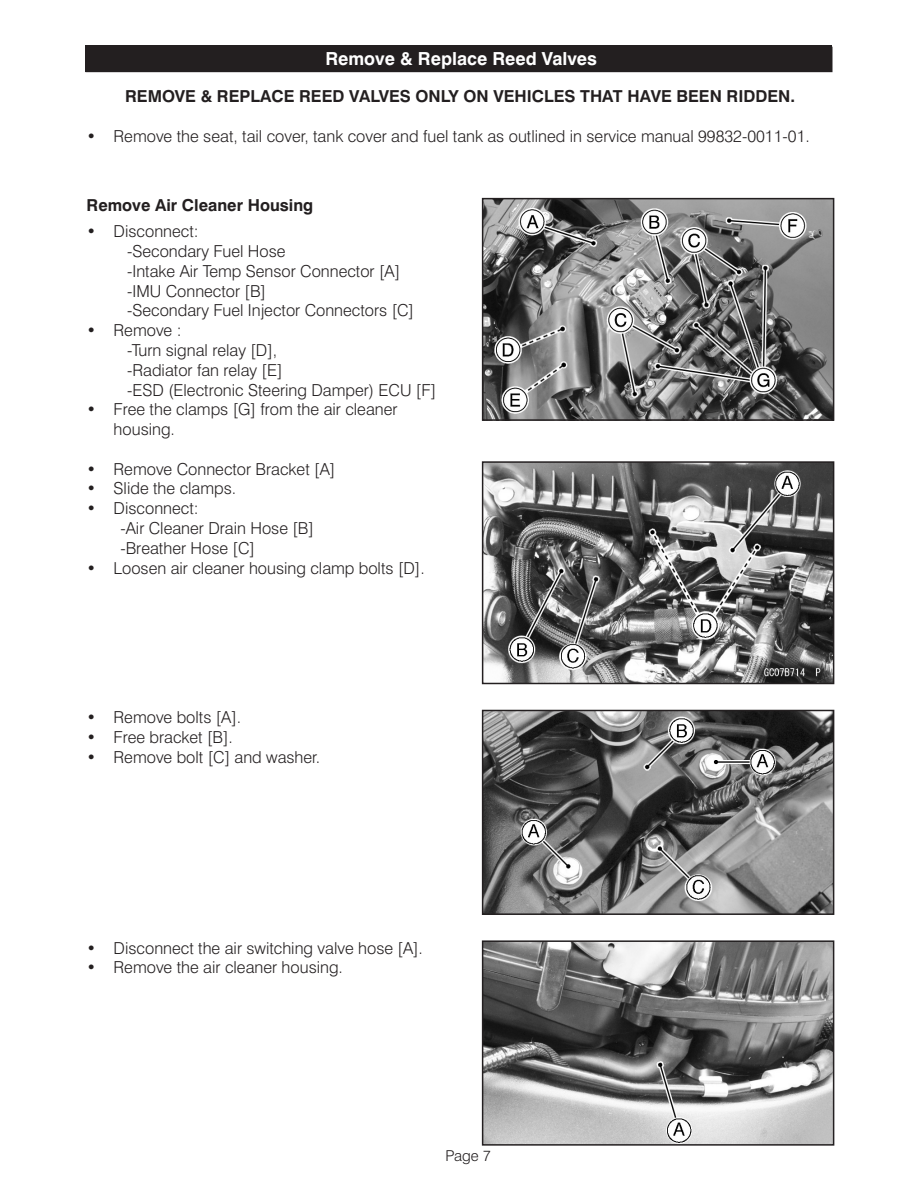
<style>
.page{position:relative;width:918px;height:1188px;background:#fff}
.page>*{position:absolute;margin:0;border:0;box-sizing:border-box;transform-origin:0 0}
.SUBHEAD_Center{font:700 18px "Swiss 721 BT";color:#fff}
.Body_Text_ls{font:300 16.5px/19.8px "Swiss 721 BT";color:#231f20}
.Body_Text_ls-2{font:700 16.5px "Swiss 721 BT";color:#231f20}
.t1{font:300 15px "Swiss 721 BT";color:#231f20}
</style>
<div class="page">
<div style="left:86px;top:45px;width:746px;height:26px;background:#231f20"></div>
<div style="left:86px;top:47px;width:746px;height:25px;background:#231f20"></div>
<img style="left:485px;top:201px;width:346px;height:217px">
<div style="left:482px;top:198px;width:352px;height:223px;border:2px solid #231f20"></div>
<img style="left:485px;top:464px;width:346px;height:217px">
<div style="left:482px;top:461px;width:352px;height:223px;border:2px solid #231f20"></div>
<img style="left:485px;top:713px;width:346px;height:199px">
<div style="left:482px;top:710px;width:352px;height:205px;border:2px solid #231f20"></div>
<img style="left:485px;top:943px;width:346px;height:200px">
<div style="left:482px;top:940px;width:352px;height:206px;border:2px solid #231f20"></div>
<p class="SUBHEAD_Center" style="left:325px;top:48px;width:273px">Remove &amp; Replace Reed Valves</p>
<p class="Body_Text_ls-2" style="left:125px;top:86px;width:671px">REMOVE &amp; REPLACE REED VALVES ONLY ON VEHICLES THAT HAVE BEEN RIDDEN.</p>
<p class="Body_Text_ls" style="left:87px;top:126px;width:725px">• Remove the seat, tail cover, tank cover and fuel tank as outlined in service manual 99832-0011-01.</p>
<p class="Body_Text_ls-2" style="left:87px;top:195px;width:228px">Remove Air Cleaner Housing</p>
<p class="Body_Text_ls" style="left:87px;top:221px;width:114px">• Disconnect:</p>
<p class="Body_Text_ls" style="left:127px;top:241px;width:160px">-Secondary Fuel Hose</p>
<p class="Body_Text_ls" style="left:127px;top:261px;width:275px">-Intake Air Temp Sensor Connector [A]</p>
<p class="Body_Text_ls" style="left:127px;top:281px;width:140px">-IMU Connector [B]</p>
<p class="Body_Text_ls" style="left:127px;top:301px;width:288px">-Secondary Fuel Injector Connectors [C]</p>
<p class="Body_Text_ls" style="left:87px;top:320px;width:96px">• Remove :</p>
<p class="Body_Text_ls" style="left:127px;top:340px;width:152px">-Turn signal relay [D],</p>
<p class="Body_Text_ls" style="left:127px;top:360px;width:157px">-Radiator fan relay [E]</p>
<p class="Body_Text_ls" style="left:127px;top:380px;width:311px">-ESD (Electronic Steering Damper) ECU [F]</p>
<p class="Body_Text_ls" style="left:114px;top:400px;width:285px;text-indent:-27px">• Free the clamps [G] from the air cleaner housing.</p>
<p class="Body_Text_ls" style="left:87px;top:459px;width:250px">• Remove Connector Bracket [A]</p>
<p class="Body_Text_ls" style="left:87px;top:478px;width:151px">• Slide the clamps.</p>
<p class="Body_Text_ls" style="left:87px;top:498px;width:114px">• Disconnect:</p>
<p class="Body_Text_ls" style="left:120px;top:518px;width:195px">-Air Cleaner Drain Hose [B]</p>
<p class="Body_Text_ls" style="left:120px;top:538px;width:136px">-Breather Hose [C]</p>
<p class="Body_Text_ls" style="left:87px;top:558px;width:340px">• Loosen air cleaner housing clamp bolts [D].</p>
<p class="Body_Text_ls" style="left:87px;top:707px;width:156px">• Remove bolts [A].</p>
<p class="Body_Text_ls" style="left:87px;top:727px;width:148px">• Free bracket [B].</p>
<p class="Body_Text_ls" style="left:87px;top:747px;width:235px">• Remove bolt [C] and washer.</p>
<p class="Body_Text_ls" style="left:87px;top:938px;width:338px">• Disconnect the air switching valve hose [A].</p>
<p class="Body_Text_ls" style="left:87px;top:958px;width:258px">• Remove the air cleaner housing.</p>
<p class="t1" style="left:445px;top:1147px;width:47px">Page 7</p>
</div>
